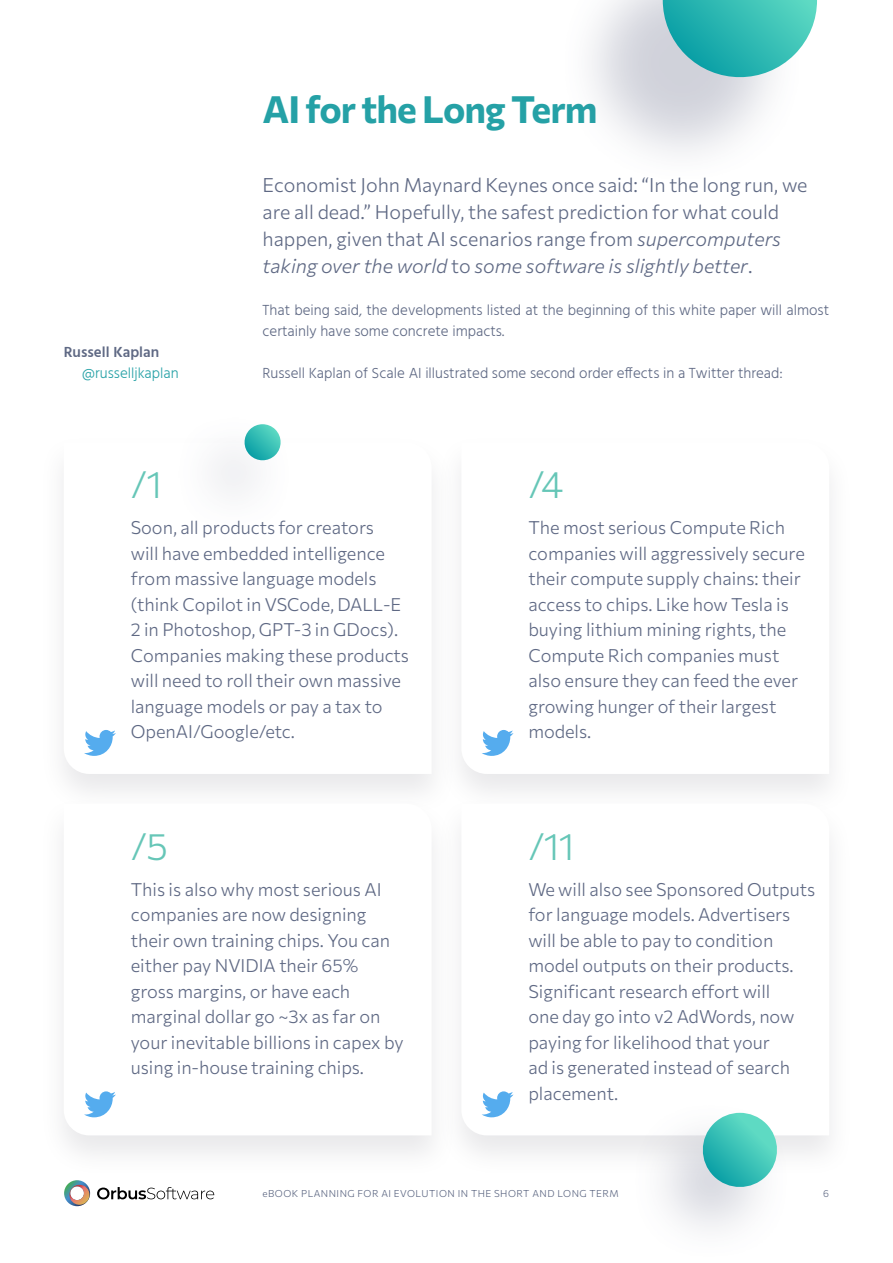
<style>
.page{position:relative;width:893px;height:1263px;background:#fff}
.page>*{position:absolute;margin:0;border:0;box-sizing:border-box;transform-origin:0 0}
.t1{font:700 37.5px "Commissioner";letter-spacing:-.025em;color:#25a1a6}
.t2{font:300 37.5px "Commissioner";color:#66c6b7}
.t3{font:300 19.5px/27px "Commissioner";color:#5f6984}
.t4{font:300 18px/25.5px "Commissioner";color:#5f6984}
.t5{font:300 15px/21px "Hind";color:#5f6984}
.t6{font:300 15px "Hind";color:#25a1a6}
.t7{font:600 15px "Hind";color:#5f6984}
.t8{font:300 9.75px "Commissioner";letter-spacing:.05em;color:#5f6984}
</style>
<div class="page">
<svg style="left:64px;top:1180px;width:26px;height:26px"></svg>
<svg style="left:97px;top:1187px;width:117px;height:12px"></svg>
<div style="left:437px;top:435px;width:416px;height:380px;background:#908f98;opacity:.2"></div>
<svg style="left:461px;top:442px;width:368px;height:332px"></svg>
<svg style="left:84px;top:730px;width:32px;height:26px"></svg>
<svg style="left:482px;top:730px;width:31px;height:26px"></svg>
<div style="left:437px;top:797px;width:416px;height:379px;background:#908f98;opacity:.2"></div>
<svg style="left:461px;top:804px;width:368px;height:331px"></svg>
<div style="left:40px;top:797px;width:416px;height:379px;background:#908f98;opacity:.2"></div>
<svg style="left:64px;top:804px;width:368px;height:331px"></svg>
<svg style="left:84px;top:1091px;width:32px;height:26px"></svg>
<svg style="left:482px;top:1091px;width:31px;height:26px"></svg>
<div style="left:559px;top:0;width:246px;height:185px;background:#646986;opacity:.3"></div>
<svg style="left:663px;top:0;width:154px;height:85px;background:#62c5c2"></svg>
<div style="left:628px;top:1098px;width:165px;height:165px;background:#646986;opacity:.3"></div>
<svg style="left:699px;top:1113px;width:82px;height:77px"></svg>
<svg style="left:244px;top:424px;width:37px;height:37px"></svg>
<p class="t7" style="left:64px;top:342px;width:97px">Russell Kaplan</p>
<p class="t6" style="left:82px;top:363px;width:98px">@russelljkaplan</p>
<p class="t1" style="left:263px;top:80px;width:337px">AI for the Long Term</p>
<p class="t3" style="left:263px;top:170px;width:546px">Economist John Maynard Keynes once said: “In the long run, we are all dead.” Hopefully, the safest prediction for what could happen, given that AI scenarios range from supercomputers taking over the world to some software is slightly better.</p>
<p class="t5" style="left:263px;top:300px;width:568px">That being said, the developments listed at the beginning of this white paper will almost certainly have some concrete impacts.</p>
<p class="t5" style="left:263px;top:363px;width:522px">Russell Kaplan of Scale AI illustrated some second order effects in a Twitter thread:</p>
<p class="t2" style="left:131px;top:455px;width:33px">/1</p>
<p class="t2" style="left:528px;top:455px;width:37px">/4</p>
<p class="t4" style="left:528px;top:514px;width:278px">The most serious Compute Rich companies will aggressively secure their compute supply chains: their access to chips. Like how Tesla is buying lithium mining rights, the<br>Compute Rich companies must also ensure they can feed the ever growing hunger of their largest models.</p>
<p class="t4" style="left:131px;top:514px;width:280px">Soon, all products for creators<br>will have embedded intelligence from massive language models (think Copilot in VSCode, DALL-E<br>2 in Photoshop, GPT-3 in GDocs).<br>Companies making these products will need to roll their own massive language models or pay a tax to<br>OpenAI/Google/etc.</p>
<p class="t2" style="left:131px;top:817px;width:39px">/5</p>
<p class="t2" style="left:528px;top:817px;width:48px">/11</p>
<p class="t4" style="left:131px;top:875px;width:274px">This is also why most serious AI companies are now designing their own training chips. You can either pay NVIDIA their 65% gross margins, or have each marginal dollar go ~3x as far on your inevitable billions in capex by using in-house training chips.</p>
<p class="t4" style="left:528px;top:875px;width:288px">We will also see Sponsored Outputs for language models. Advertisers will be able to pay to condition model outputs on their products.<br>Significant research effort will<br>one day go into v2 AdWords, now paying for likelihood that your<br>ad is generated instead of search placement.</p>
<p class="t8" style="left:263px;top:1186px;width:358px">eBOOK PLANNING FOR AI EVOLUTION IN THE SHORT AND LONG TERM</p>
<p class="t8" style="left:823px;top:1186px;width:7px">6</p>
</div>
